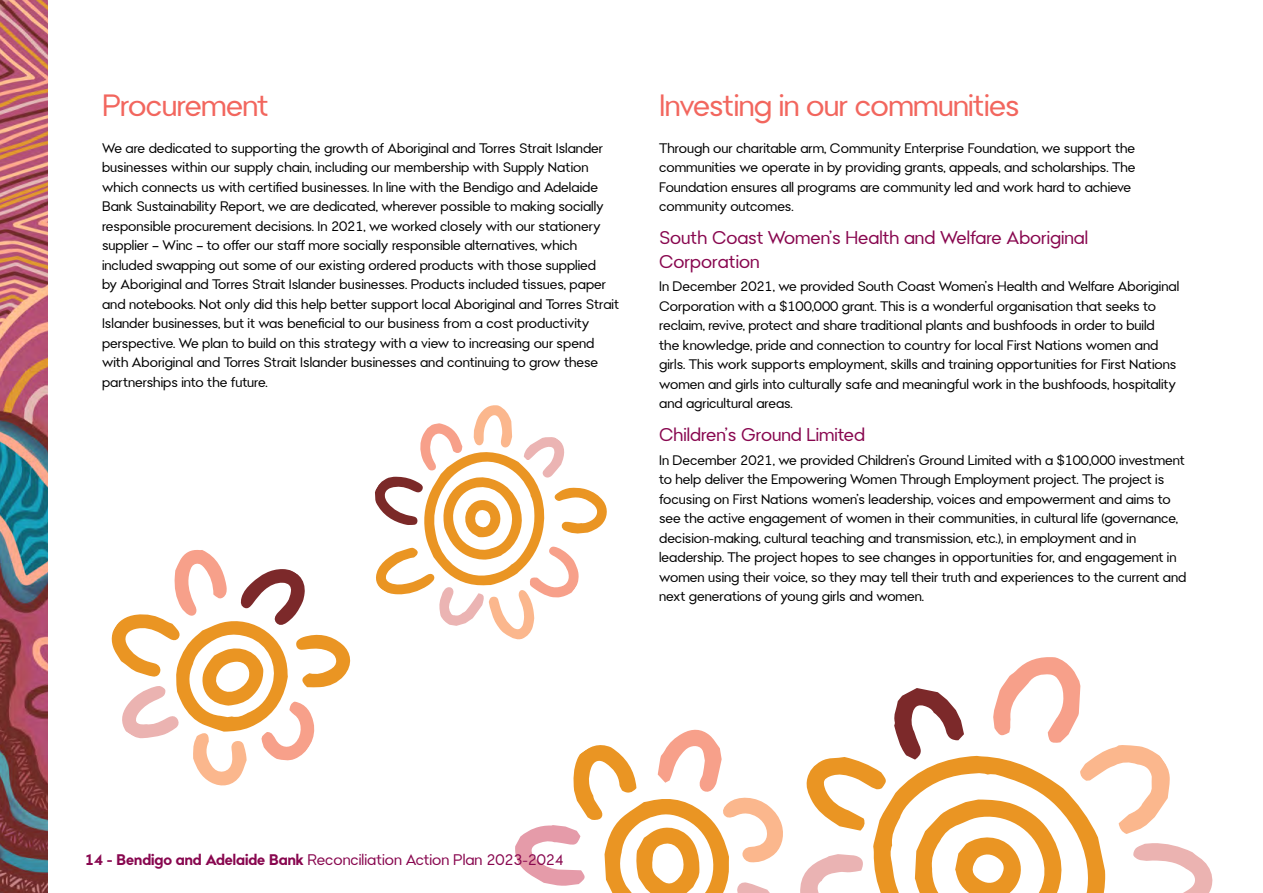
<style>
.page{position:relative;width:1263px;height:893px;background:#fff}
.page>*{position:absolute;margin:0;border:0;box-sizing:border-box;transform-origin:0 0}
.t1{font:30px "Bendigo Sans";letter-spacing:-.02em;color:#f2665e}
.t2{font:18px/24px "Bendigo Sans";color:#88074f}
.t3{font:15px "Bendigo Sans";color:#88074f}
.Body{font:13.5px/19.5px "Bendigo Sans";color:#000}
.s1{font-weight:700}
</style>
<div class="page">
<svg style="left:375px;top:405px;width:232px;height:234px"></svg>
<svg style="left:515px;top:729px;width:268px;height:164px"></svg>
<svg style="left:800px;top:657px;width:413px;height:236px"></svg>
<svg style="left:111px;top:550px;width:240px;height:236px"></svg>
<img style="left:0;top:0;width:48px;height:893px">
<h2 class="t1" style="left:102px;top:87px;width:168px">Procurement</h2>
<p class="Body" style="left:102px;top:138px;width:518px">We are dedicated to supporting the growth of Aboriginal and Torres Strait Islander businesses within our supply chain, including our membership with Supply Nation which connects us with certified businesses. In line with the Bendigo and Adelaide Bank Sustainability Report, we are dedicated, wherever possible to making socially responsible procurement decisions. In 2021, we worked closely with our stationery supplier – Winc – to offer our staff more socially responsible alternatives, which included swapping out some of our existing ordered products with those supplied<br>by Aboriginal and Torres Strait Islander businesses. Products included tissues, paper and notebooks. Not only did this help better support local Aboriginal and Torres Strait Islander businesses, but it was beneficial to our business from a cost productivity perspective. We plan to build on this strategy with a view to increasing our spend with Aboriginal and Torres Strait Islander businesses and continuing to grow these partnerships into the future.</p>
<h2 class="t1" style="left:659px;top:87px;width:362px">Investing in our communities</h2>
<p class="Body" style="left:659px;top:138px;width:478px">Through our charitable arm, Community Enterprise Foundation, we support the communities we operate in by providing grants, appeals, and scholarships. The Foundation ensures all programs are community led and work hard to achieve community outcomes.</p>
<h3 class="t2" style="left:659px;top:225px;width:431px">South Coast Women’s Health and Welfare Aboriginal<br>Corporation</h3>
<p class="Body" style="left:659px;top:277px;width:521px">In December 2021, we provided South Coast Women’s Health and Welfare Aboriginal Corporation with a $100,000 grant. This is a wonderful organisation that seeks to reclaim, revive, protect and share traditional plants and bushfoods in order to build<br>the knowledge, pride and connection to country for local First Nations women and girls. This work supports employment, skills and training opportunities for First Nations women and girls into culturally safe and meaningful work in the bushfoods, hospitality and agricultural areas.</p>
<h3 class="t2" style="left:659px;top:422px;width:207px">Children’s Ground Limited</h3>
<p class="Body" style="left:659px;top:450px;width:529px">In December 2021, we provided Children’s Ground Limited with a $100,000 investment to help deliver the Empowering Women Through Employment project. The project is focusing on First Nations women’s leadership, voices and empowerment and aims to see the active engagement of women in their communities, in cultural life (governance, decision-making, cultural teaching and transmission, etc.), in employment and in leadership. The project hopes to see changes in opportunities for, and engagement in women using their voice, so they may tell their truth and experiences to the current and next generations of young girls and women.</p>
<p class="t3" style="left:85px;top:851px;width:480px"><span class="s1">14 - Bendigo and Adelaide Bank</span> Reconciliation Action Plan 2023-2024</p>
</div>
